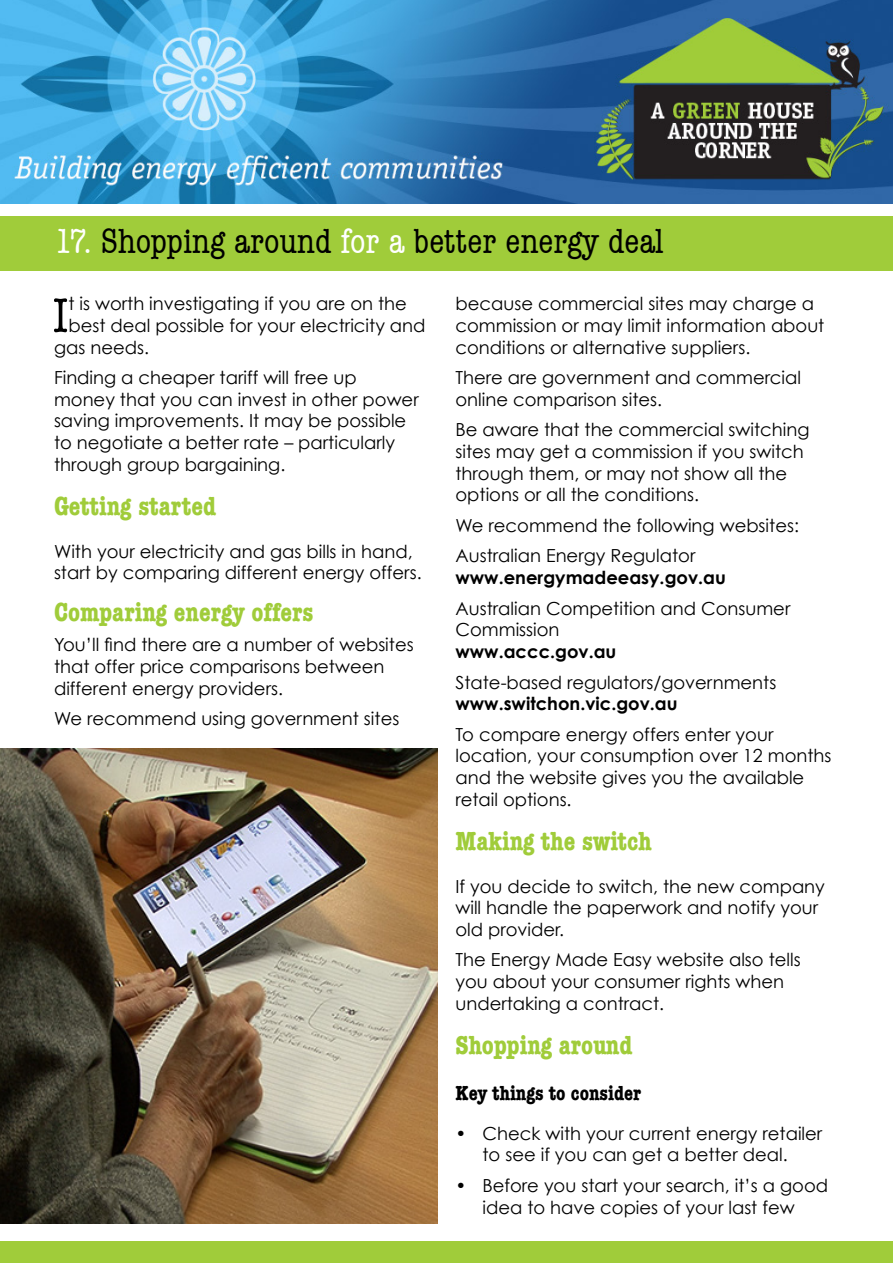
<style>
.page{position:relative;width:893px;height:1263px;background:#fff}
.page>*{position:absolute;margin:0;border:0;box-sizing:border-box;transform-origin:0 0}
.t1{font:condensed 50.25px "American Typewriter";color:#000}
.Heading_breakout_box{font:condensed 36px "American Typewriter";color:#000}
.Heading_2{font:700 condensed 27px "American Typewriter";color:#a0cc3a}
.Heading_3{font:700 condensed 21px "American Typewriter";color:#000}
.t2{font:18px/21.6px "Century Gothic";color:#000}
.s1{color:#fff}
.s2{font-weight:700}
</style>
<div class="page">
<div style="left:0;top:217px;width:893px;height:54px;background:#a0cc3a"></div>
<img style="left:0;top:0;width:893px;height:204px">
<div style="left:0;top:1241px;width:893px;height:22px;background:#a0cc3a"></div>
<img style="left:0;top:748px;width:437px;height:475px">
<p class="Heading_breakout_box" style="left:54px;top:214px;width:611px"><span class="s1">17.</span> Shopping around <span class="s1">for a</span> better energy deal</p>
<p class="t2" style="left:455px;top:293px;width:370px">because commercial sites may charge a commission or may limit information about conditions or alternative suppliers.</p>
<p class="t2" style="left:455px;top:367px;width:347px">There are government and commercial online comparison sites.</p>
<p class="t2" style="left:455px;top:419px;width:356px">Be aware that the commercial switching sites may get a commission if you switch through them, or may not show all the options or all the conditions.</p>
<p class="t2" style="left:455px;top:514px;width:345px">We recommend the following websites:</p>
<p class="t2" style="left:455px;top:545px;width:272px">Australian Energy Regulator <span class="s2">www.energymadeeasy.gov.au</span></p>
<p class="t2" style="left:455px;top:597px;width:336px">Australian Competition and Consumer<br>Commission<br><span class="s2">www.accc.gov.au</span></p>
<p class="t2" style="left:455px;top:671px;width:322px">State-based regulators/governments <span class="s2">www.switchon.vic.gov.au</span></p>
<p class="t2" style="left:455px;top:723px;width:378px">To compare energy offers enter your location, your consumption over 12 months and the website gives you the available retail options.</p>
<p class="Heading_2" style="left:455px;top:819px;width:198px">Making the switch</p>
<p class="t2" style="left:455px;top:875px;width:371px">If you decide to switch, the new company will handle the paperwork and notify your old provider.</p>
<p class="t2" style="left:455px;top:949px;width:347px">The Energy Made Easy website also tells you about your consumer rights when undertaking a contract.</p>
<p class="Heading_2" style="left:455px;top:1023px;width:178px">Shopping around</p>
<p class="Heading_3" style="left:455px;top:1076px;width:187px">Key things to consider</p>
<p class="t2" style="left:455px;top:1122px;width:368px;text-align:center">• Check with your current energy retailer to see if you can get a better deal.</p>
<p class="t2" style="left:455px;top:1174px;width:374px;text-align:center">• Before you start your search, it’s a good idea to have copies of your last few</p>
<p class="t1" style="left:53px;top:277px;width:17px">I</p>
<p class="t2" style="left:68px;top:293px;width:340px">t is worth investigating if you are on the</p>
<p class="t2" style="left:68px;top:314px;width:359px">best deal possible for your electricity and</p>
<p class="t2" style="left:54px;top:336px;width:97px">gas needs.</p>
<p class="t2" style="left:54px;top:367px;width:366px">Finding a cheaper tariff will free up money that you can invest in other power saving improvements. It may be possible to negotiate a better rate – particularly through group bargaining.</p>
<p class="Heading_2" style="left:54px;top:484px;width:164px">Getting started</p>
<p class="t2" style="left:54px;top:540px;width:369px">With your electricity and gas bills in hand, start by comparing different energy offers.</p>
<p class="Heading_2" style="left:54px;top:590px;width:261px">Comparing energy offers</p>
<p class="t2" style="left:54px;top:634px;width:361px">You’ll find there are a number of websites that offer price comparisons between different energy providers.</p>
<p class="t2" style="left:54px;top:707px;width:347px">We recommend using government sites</p>
</div>
